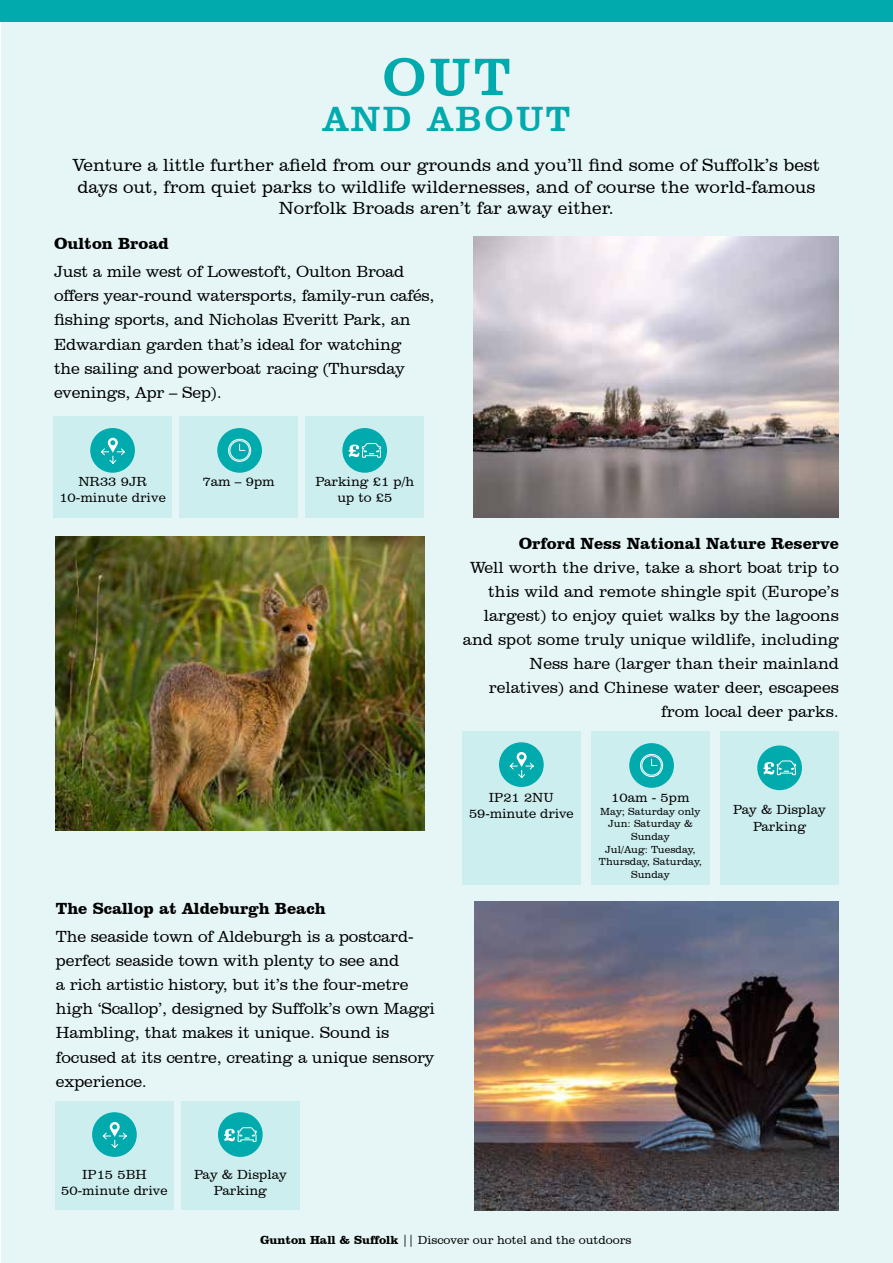
<style>
.page{position:relative;width:893px;height:1263px;background:#fff}
.page>*{position:absolute;margin:0;border:0;box-sizing:border-box;transform-origin:0 0}
.t1{font:54px "Clarendon BT";color:#00aaad}
.t2{font:36px "Clarendon BT";letter-spacing:.06em;color:#00aaad}
.t3{font:300 18px/21.6px "Clarendon BT";color:#000;text-align:center}
.t4{font:300 16.5px/24px "Clarendon BT";letter-spacing:-.01em;color:#000}
.t5{font:700 16.5px "Clarendon BT";color:#000}
.t6{font:300 13.5px/16.2px "Clarendon BT";color:#000;text-align:center}
.t7{font:300 12px "Clarendon BT";color:#000}
.t8{font:300 10.5px/12.6px "Clarendon BT";color:#000;text-align:center}
.s1{font-weight:700}
</style>
<div class="page">
<div style="left:1px;top:0;width:892px;height:1263px;background:#e6f6f6"></div>
<img style="left:55px;top:537px;width:369px;height:293px">
<div style="left:1px;top:0;width:892px;height:21px;background:#00aaad"></div>
<div style="left:720px;top:731px;width:119px;height:154px;background:#cceeef"></div>
<div style="left:462px;top:731px;width:119px;height:154px;background:#cceeef"></div>
<div style="left:499px;top:742px;width:45px;height:45px;background:#00aaad;border-radius:50%"></div>
<svg style="left:509px;top:752px;width:25px;height:26px"></svg>
<div style="left:757px;top:745px;width:45px;height:45px;background:#00aaad;border-radius:50%"></div>
<svg style="left:763px;top:761px;width:34px;height:15px"></svg>
<div style="left:53px;top:416px;width:119px;height:102px;background:#cceeef"></div>
<div style="left:179px;top:416px;width:119px;height:102px;background:#cceeef"></div>
<div style="left:591px;top:731px;width:119px;height:154px;background:#cceeef"></div>
<div style="left:305px;top:416px;width:119px;height:102px;background:#cceeef"></div>
<div style="left:90px;top:428px;width:45px;height:45px;background:#00aaad;border-radius:50%"></div>
<svg style="left:101px;top:438px;width:24px;height:26px"></svg>
<div style="left:342px;top:428px;width:45px;height:45px;background:#00aaad;border-radius:50%"></div>
<svg style="left:349px;top:443px;width:33px;height:15px"></svg>
<img style="left:473px;top:237px;width:366px;height:281px">
<div style="left:55px;top:1100px;width:119px;height:109px;background:#cceeef"></div>
<div style="left:181px;top:1100px;width:119px;height:109px;background:#cceeef"></div>
<div style="left:92px;top:1112px;width:45px;height:45px;background:#00aaad;border-radius:50%"></div>
<svg style="left:102px;top:1122px;width:25px;height:26px"></svg>
<div style="left:218px;top:1112px;width:45px;height:45px;background:#00aaad;border-radius:50%"></div>
<svg style="left:224px;top:1127px;width:33px;height:15px"></svg>
<img style="left:475px;top:902px;width:364px;height:308px">
<div style="left:217px;top:428px;width:45px;height:45px;background:#00aaad;border-radius:50%"></div>
<svg style="left:228px;top:438px;width:24px;height:24px"></svg>
<div style="left:629px;top:743px;width:45px;height:45px;background:#00aaad;border-radius:50%"></div>
<svg style="left:640px;top:753px;width:24px;height:24px"></svg>
<h1 class="t1" style="left:382px;top:43px;width:130px">OUT</h1>
<h2 class="t2" style="left:323px;top:96px;width:249px">AND ABOUT</h2>
<p class="t3" style="left:73px;top:154px;width:749px">Venture a little further afield from our grounds and you’ll find some of Suffolk’s best days out, from quiet parks to wildlife wildernesses, and of course the world-famous<br>Norfolk Broads aren’t far away either.</p>
<p class="t5" style="left:54px;top:233px;width:116px">Oulton Broad</p>
<p class="t4" style="left:54px;top:260px;width:382px">Just a mile west of Lowestoft, Oulton Broad offers year-round watersports, family-run cafés, fishing sports, and Nicholas Everitt Park, an Edwardian garden that’s ideal for watching<br>the sailing and powerboat racing (Thursday evenings, Apr – Sep).</p>
<p class="t6" style="left:59px;top:473px;width:108px">NR33 9JR<br>10-minute drive</p>
<p class="t6" style="left:202px;top:473px;width:74px">7am – 9pm</p>
<p class="t6" style="left:316px;top:473px;width:100px">Parking £1 p/h up to £5</p>
<p class="t5" style="left:519px;top:533px;width:322px">Orford Ness National Nature Reserve</p>
<p class="t4" style="left:463px;top:555px;width:378px;text-align:right">Well worth the drive, take a short boat trip to this wild and remote shingle spit (Europe’s largest) to enjoy quiet walks by the lagoons and spot some truly unique wildlife, including Ness hare (larger than their mainland relatives) and Chinese water deer, escapees from local deer parks.</p>
<p class="t5" style="left:56px;top:898px;width:271px">The Scallop at Aldeburgh Beach</p>
<p class="t4" style="left:56px;top:924px;width:380px">The seaside town of Aldeburgh is a postcard&shy;perfect seaside town with plenty to see and<br>a rich artistic history, but it’s the four-metre high ‘Scallop’, designed by Suffolk’s own Maggi Hambling, that makes it unique. Sound is focused at its centre, creating a unique sensory experience.</p>
<p class="t6" style="left:469px;top:789px;width:106px">IP21 2NU<br>59-minute drive</p>
<p class="t6" style="left:733px;top:801px;width:94px">Pay &amp; Display<br>Parking</p>
<p class="t6" style="left:611px;top:789px;width:80px">10am - 5pm</p>
<p class="t8" style="left:599px;top:805px;width:104px">May; Saturday only<br>Jun: Saturday &amp;<br>Sunday<br>Jul/Aug: Tuesday,<br>Thursday, Saturday,<br>Sunday</p>
<p class="t6" style="left:61px;top:1166px;width:108px">IP15 5BH<br>50-minute drive</p>
<p class="t6" style="left:194px;top:1166px;width:94px">Pay &amp; Display<br>Parking</p>
<p class="t7" style="left:260px;top:1232px;width:373px"><span class="s1">Gunton Hall &amp; Suffolk</span> || Discover our hotel and the outdoors</p>
</div>
